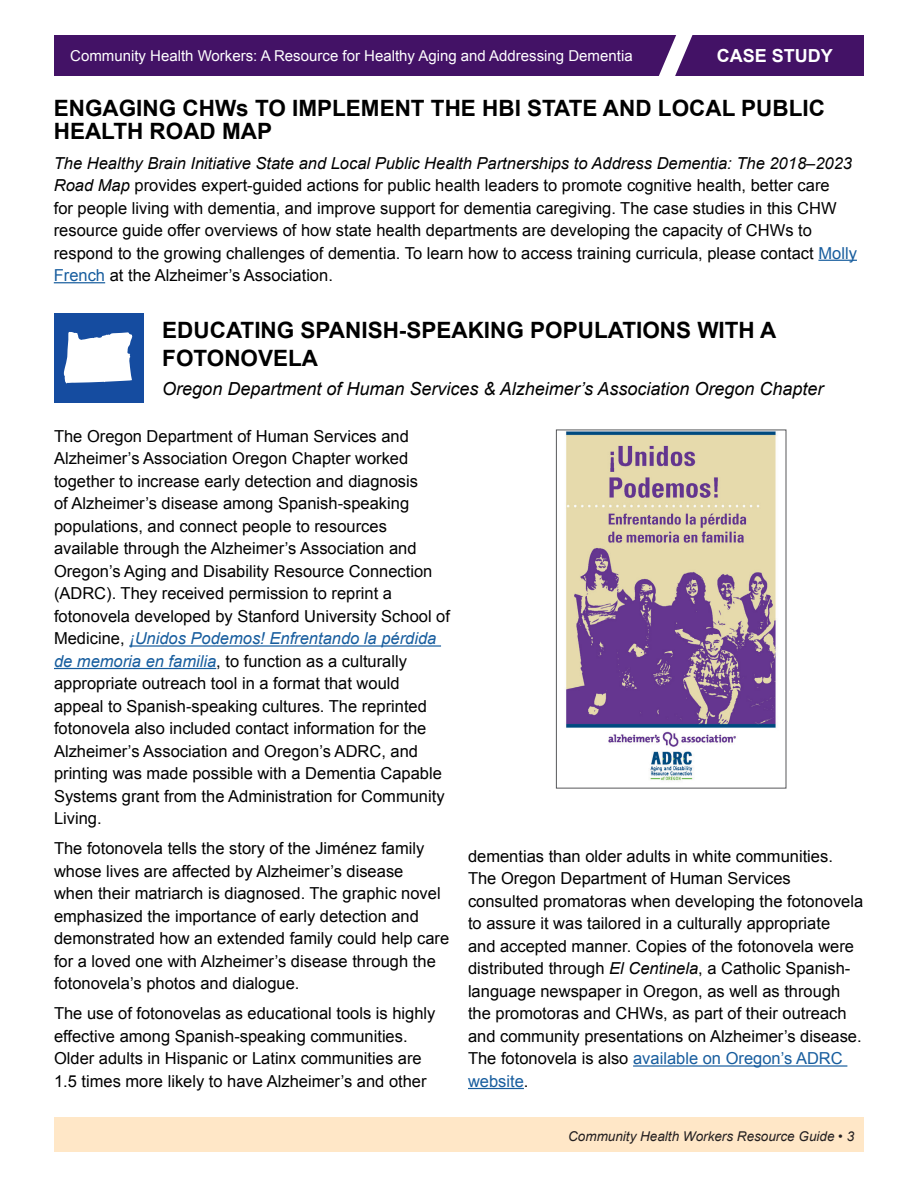
<style>
.page{position:relative;width:918px;height:1188px;background:#fff}
.page>*{position:absolute;margin:0;border:0;box-sizing:border-box;transform-origin:0 0}
.t1{font:700 22.5px/28.5px "Arial";color:#000}
.t2{font:italic 18px "Arial";color:#000}
.t3{font:700 18px "Arial";color:#fff}
.t4{font:16.5px/22.5px "Arial";color:#000}
.t5{font:15px "Arial";color:#fff}
.t6{font:italic 13.5px "Arial";color:#231f20}
.s1{font-style:italic}
.s2{color:#175d9e}
.s3{font-style:italic;color:#175d9e}
</style>
<div class="page">
<div style="left:54px;top:36px;width:810px;height:40px;background:#431266"></div>
<svg style="left:639px;top:35px;width:71px;height:41px"></svg>
<div style="left:54px;top:313px;width:90px;height:90px;background:#154ca0"></div>
<hr style="left:129px;top:645px;width:312px;height:2px;background:#175d9e">
<hr style="left:54px;top:668px;width:162px;height:1px;background:#175d9e">
<hr style="left:633px;top:1065px;width:214px;height:2px;background:#175d9e">
<hr style="left:468px;top:1088px;width:56px;height:1px;background:#175d9e">
<svg style="left:63px;top:332px;width:70px;height:51px"></svg>
<hr style="left:818px;top:260px;width:39px;height:1px;background:#175d9e">
<hr style="left:54px;top:282px;width:51px;height:1px;background:#175d9e">
<img style="left:566px;top:432px;width:210px;height:349px">
<div style="left:556px;top:430px;width:230px;height:358px;border:1px solid #57585a"></div>
<div style="left:54px;top:1118px;width:810px;height:34px;background:#ffe7c7"></div>
<p class="t5" style="left:70px;top:46px;width:564px">Community Health Workers: A Resource for Healthy Aging and Addressing Dementia</p>
<p class="t3" style="left:717px;top:44px;width:118px">CASE STUDY</p>
<p class="t1" style="left:54px;top:98px;width:773px;line-height:22.5px">ENGAGING CHWs TO IMPLEMENT THE HBI STATE AND LOCAL PUBLIC<br>HEALTH ROAD MAP</p>
<p class="t4" style="left:54px;top:152px;width:805px"><span class="s1">The Healthy Brain Initiative State and Local Public Health Partnerships to Address Dementia: The 2018–2023<br>Road Map</span> provides expert-guided actions for public health leaders to promote cognitive health, better care<br>for people living with dementia, and improve support for dementia caregiving. The case studies in this CHW resource guide offer overviews of how state health departments are developing the capacity of CHWs to respond to the growing challenges of dementia. To learn how to access training curricula, please contact <span class="s2">Molly French</span> at the Alzheimer’s Association.</p>
<p class="t1" style="left:162px;top:316px;width:616px">EDUCATING SPANISH-SPEAKING POPULATIONS WITH A<br>FOTONOVELA</p>
<p class="t2" style="left:162px;top:377px;width:663px">Oregon Department of Human Services &amp; Alzheimer’s Association Oregon Chapter</p>
<p class="t4" style="left:54px;top:425px;width:398px">The Oregon Department of Human Services and Alzheimer’s Association Oregon Chapter worked together to increase early detection and diagnosis<br>of Alzheimer’s disease among Spanish-speaking populations, and connect people to resources available through the Alzheimer’s Association and Oregon’s Aging and Disability Resource Connection (ADRC). They received permission to reprint a fotonovela developed by Stanford University School of Medicine, <span class="s3">¡Unidos Podemos! Enfrentando la pérdida de memoria en familia</span>, to function as a culturally appropriate outreach tool in a format that would appeal to Spanish-speaking cultures. The reprinted fotonovela also included contact information for the Alzheimer’s Association and Oregon’s ADRC, and printing was made possible with a Dementia Capable Systems grant from the Administration for Community Living.</p>
<p class="t4" style="left:54px;top:837px;width:397px">The fotonovela tells the story of the Jiménez family whose lives are affected by Alzheimer’s disease<br>when their matriarch is diagnosed. The graphic novel emphasized the importance of early detection and demonstrated how an extended family could help care for a loved one with Alzheimer’s disease through the fotonovela’s photos and dialogue.</p>
<p class="t4" style="left:54px;top:1002px;width:383px">The use of fotonovelas as educational tools is highly effective among Spanish-speaking communities.<br>Older adults in Hispanic or Latinx communities are 1.5 times more likely to have Alzheimer’s and other</p>
<p class="t4" style="left:468px;top:845px;width:397px">dementias than older adults in white communities.<br>The Oregon Department of Human Services consulted promatoras when developing the fotonovela to assure it was tailored in a culturally appropriate<br>and accepted manner. Copies of the fotonovela were distributed through <span class="s1">El Centinela</span>, a Catholic Spanish&shy;language newspaper in Oregon, as well as through the promotoras and CHWs, as part of their outreach and community presentations on Alzheimer’s disease.<br>The fotonovela is also <span class="s2">available on Oregon’s ADRC website</span>.</p>
<p class="t6" style="left:568px;top:1127px;width:288px">Community Health Workers Resource Guide • 3</p>
</div>
